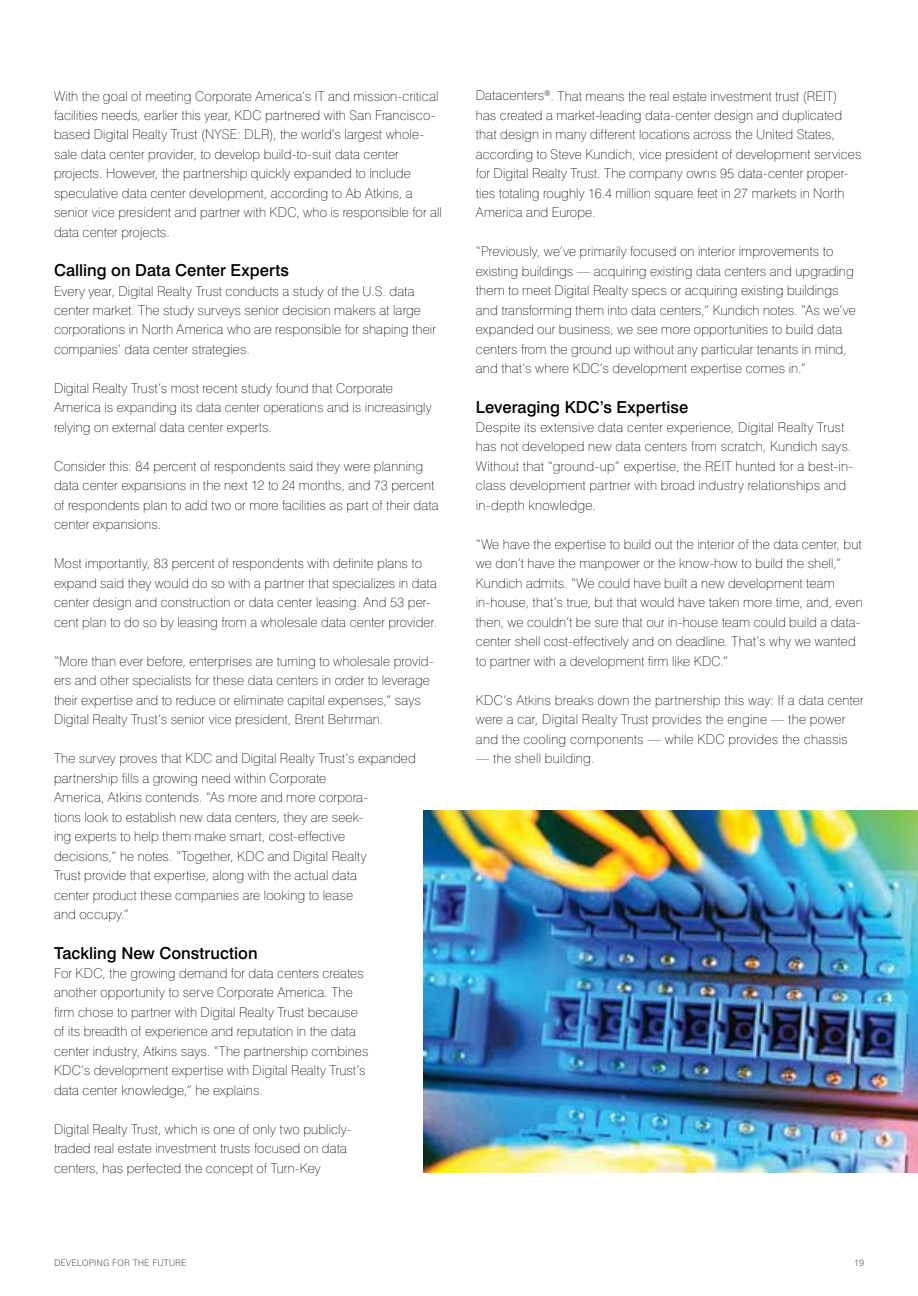
<style>
.page{position:relative;width:918px;height:1296px;background:#fff}
.page>*{position:absolute;margin:0;border:0;box-sizing:border-box;transform-origin:0 0}
.t1{font:500 16.5px "Swiss 721 BT";letter-spacing:.005em;color:#000}
.t2{font:100 13.5px/19.5px "Swiss 721 BT";letter-spacing:.01em;color:#000}
.t3{font:300 9px "Zurich BT";color:#58595b}
</style>
<div class="page">
<img style="left:423px;top:810px;width:495px;height:363px">
<p class="t2" style="left:54px;top:86px;width:389px">With the goal of meeting Corporate America’s IT and mission-critical facilities needs, earlier this year, KDC partnered with San Francisco&shy;based Digital Realty Trust (NYSE: DLR), the world’s largest whole&shy;sale data center provider, to develop build-to-suit data center projects. However, the partnership quickly expanded to include speculative data center development, according to Ab Atkins, a senior vice president and partner with KDC, who is responsible for all data center projects.</p>
<p class="t1" style="left:54px;top:260px;width:237px">Calling on Data Center Experts</p>
<p class="t2" style="left:54px;top:281px;width:383px">Every year, Digital Realty Trust conducts a study of the U.S. data center market. The study surveys senior decision makers at large corporations in North America who are responsible for shaping their companies’ data center strategies.</p>
<p class="t2" style="left:54px;top:378px;width:379px">Digital Realty Trust’s most recent study found that Corporate<br>America is expanding its data center operations and is increasingly relying on external data center experts.</p>
<p class="t2" style="left:54px;top:456px;width:386px">Consider this: 84 percent of respondents said they were planning data center expansions in the next 12 to 24 months, and 73 percent of respondents plan to add two or more facilities as part of their data center expansions.</p>
<p class="t2" style="left:54px;top:554px;width:385px">Most importantly, 83 percent of respondents with definite plans to expand said they would do so with a partner that specializes in data center design and construction or data center leasing. And 53 per&shy;cent plan to do so by leasing from a wholesale data center provider.</p>
<p class="t2" style="left:54px;top:651px;width:381px">“More than ever before, enterprises are turning to wholesale provid&shy;ers and other specialists for these data centers in order to leverage their expertise and to reduce or eliminate capital expenses,” says Digital Realty Trust’s senior vice president, Brent Behrman.</p>
<p class="t2" style="left:54px;top:749px;width:363px">The survey proves that KDC and Digital Realty Trust’s expanded partnership fills a growing need within Corporate<br>America, Atkins contends. “As more and more corpora-<br>tions look to establish new data centers, they are seek-<br>ing experts to help them make smart, cost-effective<br>decisions,” he notes. “Together, KDC and Digital Realty<br>Trust provide that expertise, along with the actual data<br>center product these companies are looking to lease<br>and occupy.”</p>
<p class="t1" style="left:54px;top:943px;width:205px">Tackling New Construction</p>
<p class="t2" style="left:54px;top:963px;width:316px">For KDC, the growing demand for data centers creates another opportunity to serve Corporate America. The firm chose to partner with Digital Realty Trust because of its breadth of experience and reputation in the data center industry, Atkins says. “The partnership combines KDC’s development expertise with Digital Realty Trust’s data center knowledge,” he explains.</p>
<p class="t2" style="left:54px;top:1119px;width:299px">Digital Realty Trust, which is one of only two publicly&shy;traded real estate investment trusts focused on data centers, has perfected the concept of Turn-Key</p>
<p class="t2" style="left:476px;top:86px;width:387px">Datacenters<sup>®</sup>. That means the real estate investment trust (REIT)<br>has created a market-leading data-center design and duplicated that design in many different locations across the United States, according to Steve Kundich, vice president of development services for Digital Realty Trust. The company owns 95 data-center proper&shy;ties totaling roughly 16.4 million square feet in 27 markets in North America and Europe.</p>
<p class="t2" style="left:476px;top:242px;width:381px">“Previously, we’ve primarily focused on interior improvements to existing buildings — acquiring existing data centers and upgrading them to meet Digital Realty specs or acquiring existing buildings and transforming them into data centers,” Kundich notes. “As we’ve expanded our business, we see more opportunities to build data centers from the ground up without any particular tenants in mind, and that’s where KDC’s development expertise comes in.”</p>
<p class="t1" style="left:476px;top:397px;width:214px">Leveraging KDC’s Expertise</p>
<p class="t2" style="left:476px;top:417px;width:379px">Despite its extensive data center experience, Digital Realty Trust has not developed new data centers from scratch, Kundich says.<br>Without that “ground-up” expertise, the REIT hunted for a best-in&shy;class development partner with broad industry relationships and in-depth knowledge.</p>
<p class="t2" style="left:476px;top:534px;width:388px">“We have the expertise to build out the interior of the data center, but we don’t have the manpower or the know-how to build the shell,” Kundich admits. “We could have built a new development team in-house, that’s true, but that would have taken more time, and, even then, we couldn’t be sure that our in-house team could build a data&shy;center shell cost-effectively and on deadline. That’s why we wanted to partner with a development firm like KDC.”</p>
<p class="t2" style="left:476px;top:690px;width:389px">KDC’s Atkins breaks down the partnership this way: If a data center were a car, Digital Realty Trust provides the engine — the power and the cooling components — while KDC provides the chassis</p>
<p class="t2" style="left:476px;top:749px;width:120px">— the shell building.</p>
<p class="t3" style="left:54px;top:1257px;width:134px">DEVELOPING FOR THE FUTURE</p>
<p class="t3" style="left:854px;top:1257px;width:11px">19</p>
</div>
